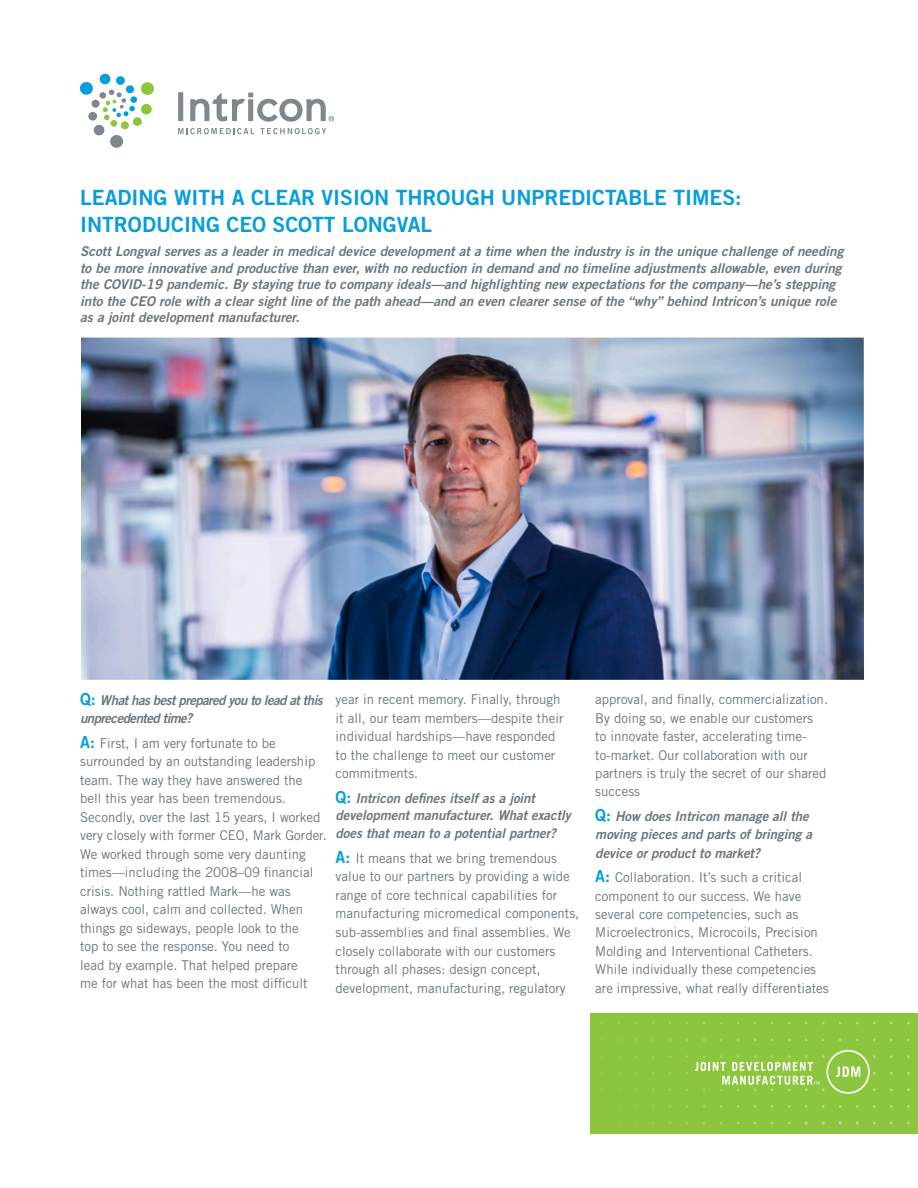
<style>
.page{position:relative;width:918px;height:1188px;background:#fff}
.page>*{position:absolute;margin:0;border:0;box-sizing:border-box;transform-origin:0 0}
.Body{font:21px/27px "Trade Gothic LT Std Bd 2";color:#069ddc}
.BODY_TEXT{font:13.5px/18.5px "Trade Gothic LT Std";color:#6b757c}
.BODY_TEXT-2{font:13.5px/16.5px "Trade Gothic LT Std Bd 2 Obl";color:#6b757c}
.BODY_TEXT-3{font:13.5px/18.5px "Trade Gothic LT Std Bd 2 Obl";letter-spacing:-.04em;color:#6b757c}
.s1{font-family:"Trade Gothic LT Std Bd 2";font-size:16.5px;color:#069ddc}
</style>
<div class="page">
<svg style="left:79px;top:73px;width:75px;height:75px"></svg>
<div style="left:178px;top:92px;width:5px;height:29px;background:#7e888e"></div>
<svg style="left:190px;top:93px;width:144px;height:29px"></svg>
<svg style="left:178px;top:128px;width:76px;height:6px"></svg>
<svg style="left:260px;top:128px;width:66px;height:6px"></svg>
<div style="left:590px;top:1013px;width:328px;height:121px;background:#8cc63e"></div>
<svg style="left:673px;top:1047px;width:200px;height:51px;background:#9c5"></svg>
<img style="left:81px;top:338px;width:783px;height:342px">
<p class="Body" style="left:80px;top:184px;width:663px">LEADING WITH A CLEAR VISION THROUGH UNPREDICTABLE TIMES:<br>INTRODUCING CEO SCOTT LONGVAL</p>
<p class="BODY_TEXT-2" style="left:80px;top:243px;width:765px">Scott Longval serves as a leader in medical device development at a time when the industry is in the unique challenge of needing to be more innovative and productive than ever, with no reduction in demand and no timeline adjustments allowable, even during the COVID-19 pandemic. By staying true to company ideals—and highlighting new expectations for the company—he’s stepping into the CEO role with a clear sight line of the path ahead—and an even clearer sense of the “why” behind Intricon’s unique role as a joint development manufacturer.</p>
<p class="BODY_TEXT-3" style="left:80px;top:691px;width:244px"><span class="s1">Q:</span> What has best prepared you to lead at this unprecedented time?</p>
<p class="BODY_TEXT" style="left:80px;top:734px;width:248px"><span class="s1">A:</span> First, I am very fortunate to be surrounded by an outstanding leadership team. The way they have answered the bell this year has been tremendous.<br>Secondly, over the last 15 years, I worked very closely with former CEO, Mark Gorder.<br>We worked through some very daunting times—including the 2008–09 financial crisis. Nothing rattled Mark—he was always cool, calm and collected. When things go sideways, people look to the<br>top to see the response. You need to<br>lead by example. That helped prepare<br>me for what has been the most difficult</p>
<p class="BODY_TEXT" style="left:336px;top:690px;width:229px">year in recent memory. Finally, through it all, our team members—despite their individual hardships—have responded to the challenge to meet our customer commitments.</p>
<p class="BODY_TEXT-2" style="left:336px;top:789px;width:237px;line-height:17.1px"><span class="s1">Q:</span> Intricon defines itself as a joint development manufacturer. What exactly</p>
<p class="BODY_TEXT-2" style="left:336px;top:825px;width:222px">does that mean to a potential partner?</p>
<p class="BODY_TEXT" style="left:336px;top:848px;width:245px"><span class="s1">A:</span> It means that we bring tremendous value to our partners by providing a wide range of core technical capabilities for manufacturing micromedical components, sub-assemblies and final assemblies. We closely collaborate with our customers through all phases: design concept, development, manufacturing, regulatory</p>
<p class="BODY_TEXT" style="left:595px;top:690px;width:234px">approval, and finally, commercialization.<br>By doing so, we enable our customers<br>to innovate faster, accelerating time&shy;to-market. Our collaboration with our partners is truly the secret of our shared success</p>
<p class="BODY_TEXT-2" style="left:595px;top:807px;width:218px;line-height:18.5px"><span class="s1">Q:</span> How does Intricon manage all the moving pieces and parts of bringing a device or product to market?</p>
<p class="BODY_TEXT" style="left:595px;top:868px;width:235px"><span class="s1">A:</span> Collaboration. It’s such a critical component to our success. We have several core competencies, such as Microelectronics, Microcoils, Precision Molding and Interventional Catheters.<br>While individually these competencies are impressive, what really differentiates</p>
</div>
